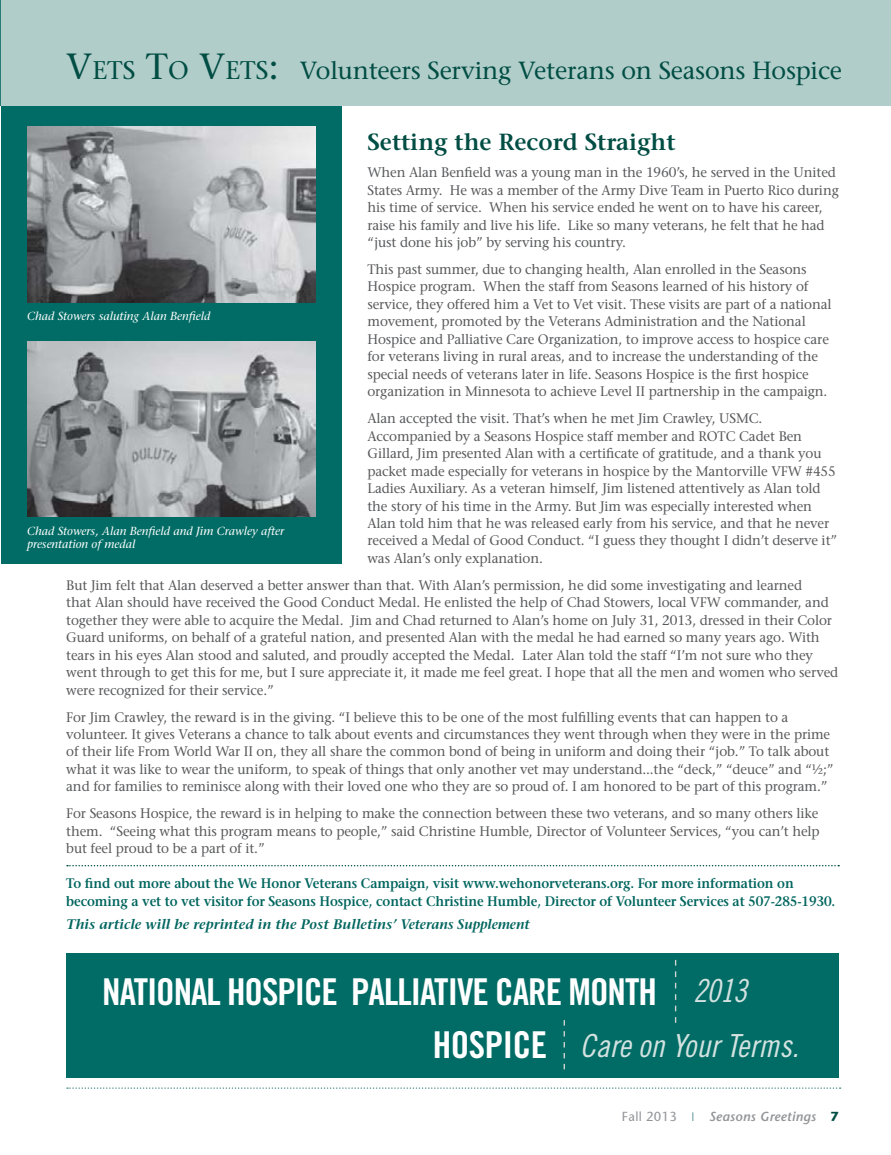
<style>
.page{position:relative;width:891px;height:1155px;background:#fff}
.page>*{position:absolute;margin:0;border:0;box-sizing:border-box;transform-origin:0 0}
.t1{font:37.05px "Trade Gothic Bold Cond Twenty";letter-spacing:-.025em;color:#fff}
.t2{font:31.8px "Trade Gothic Cond Eighteen Obl";color:#d3e2e0}
.t3{font:24.75px "Stone Serif";letter-spacing:-.01em;color:#004d43}
.t4{font:600 23.25px "Stone Serif";color:#004d43}
.t5{font:13.8px/17.4px "Stone Serif";letter-spacing:-.01em;color:#58595b}
.t6{font:600 13.8px/17.4px "Stone Serif";letter-spacing:-.01em;color:#00655e;scale:.93 1}
.t7{font:italic 600 13.8px "Stone Serif";color:#00655e}
.t8{font:italic 600 13.05px "Stone Sans";letter-spacing:.02em;color:#939598}
.t9{font:13.05px "Stone Sans";letter-spacing:.02em;color:#939598}
.t10{font:italic 11.7px/13px "Stone Serif";color:#fff}
.s1{font-size:36.3px}
.s2{font-size:25.5px}
.s3{font-family:"Trade Gothic Cond Eighteen Obl";font-size:31.8px;color:#d3e2e0}
.s4{font-family:"Trade Gothic Bold Cond Twenty";font-size:37.05px;color:#fff}
.s5{font-style:normal;font-size:11.7px;color:#55938e}
.s6{font-weight:700;font-style:normal;color:#004d43}
</style>
<div class="page">
<div style="left:1px;top:106px;width:340px;height:458px;background:#006c65"></div>
<svg style="left:67px;top:1087px;width:774px;height:1px"></svg>
<div style="left:1px;top:0;width:890px;height:106px;background:#b1cdca"></div>
<div style="left:66px;top:953px;width:773px;height:124px;background:#006c65"></div>
<hr style="left:0;top:0;width:1px;height:106px;background:#267b75">
<img style="left:27px;top:127px;width:288px;height:175px">
<img style="left:27px;top:341px;width:288px;height:176px">
<svg style="left:67px;top:865px;width:772px;height:1px"></svg>
<svg style="left:675px;top:960px;width:1px;height:62px"></svg>
<svg style="left:564px;top:1020px;width:1px;height:49px"></svg>
<h3 class="t3" style="left:66px;top:61px;width:777px"><span class="s1">V</span><span class="s2">ETS</span> <span class="s1">T</span><span class="s2">O</span> <span class="s1">V</span><span class="s2">ETS</span><span class="s1">:</span> Volunteers Serving Veterans on Seasons Hospice</h3>
<h3 class="t4" style="left:367px;top:133px;width:310px">Setting the Record Straight</h3>
<p class="t5" style="left:367px;top:165px;width:473px">When Alan Benfield was a young man in the 1960’s, he served in the United States Army. He was a member of the Army Dive Team in Puerto Rico during his time of service. When his service ended he went on to have his career, raise his family and live his life. Like so many veterans, he felt that he had “just done his job” by serving his country.</p>
<p class="t5" style="left:367px;top:262px;width:466px">This past summer, due to changing health, Alan enrolled in the Seasons Hospice program. When the staff from Seasons learned of his history of service, they offered him a Vet to Vet visit. These visits are part of a national movement, promoted by the Veterans Administration and the National Hospice and Palliative Care Organization, to improve access to hospice care for veterans living in rural areas, and to increase the understanding of the special needs of veterans later in life. Seasons Hospice is the first hospice organization in Minnesota to achieve Level II partnership in the campaign.</p>
<p class="t5" style="left:367px;top:411px;width:471px">Alan accepted the visit. That’s when he met Jim Crawley, USMC.<br>Accompanied by a Seasons Hospice staff member and ROTC Cadet Ben Gillard, Jim presented Alan with a certificate of gratitude, and a thank you packet made especially for veterans in hospice by the Mantorville VFW #455<br>Ladies Auxiliary. As a veteran himself, Jim listened attentively as Alan told the story of his time in the Army. But Jim was especially interested when Alan told him that he was released early from his service, and that he never received a Medal of Good Conduct. “I guess they thought I didn’t deserve it” was Alan’s only explanation.</p>
<p class="t5" style="left:66px;top:577px;width:773px">But Jim felt that Alan deserved a better answer than that. With Alan’s permission, he did some investigating and learned<br>that Alan should have received the Good Conduct Medal. He enlisted the help of Chad Stowers, local VFW commander, and together they were able to acquire the Medal. Jim and Chad returned to Alan’s home on July 31, 2013, dressed in their Color Guard uniforms, on behalf of a grateful nation, and presented Alan with the medal he had earned so many years ago. With tears in his eyes Alan stood and saluted, and proudly accepted the Medal. Later Alan told the staff “I’m not sure who they went through to get this for me, but I sure appreciate it, it made me feel great. I hope that all the men and women who served were recognized for their service.”</p>
<p class="t5" style="left:66px;top:709px;width:769px">For Jim Crawley, the reward is in the giving. “I believe this to be one of the most fulfilling events that can happen to a volunteer. It gives Veterans a chance to talk about events and circumstances they went through when they were in the prime of their life From World War II on, they all share the common bond of being in uniform and doing their “job.” To talk about what it was like to wear the uniform, to speak of things that only another vet may understand...the “deck,” “deuce” and “½;” and for families to reminisce along with their loved one who they are so proud of. I am honored to be part of this program.”</p>
<p class="t5" style="left:66px;top:806px;width:755px;text-align:justify">For Seasons Hospice, the reward is in helping to make the connection between these two veterans, and so many others like them. “Seeing what this program means to people,” said Christine Humble, Director of Volunteer Services, “you can’t help but feel proud to be a part of it.”</p>
<p class="t6" style="left:66px;top:876px;width:829px">To find out more about the We Honor Veterans Campaign, visit www.wehonorveterans.org. For more information on becoming a vet to vet visitor for Seasons Hospice, contact Christine Humble, Director of Volunteer Services at 507-285-1930.</p>
<p class="t7" style="left:66px;top:918px;width:465px">This article will be reprinted in the Post Bulletins’ Veterans Supplement</p>
<p class="t10" style="left:27px;top:311px;width:185px">Chad Stowers saluting Alan Benfield</p>
<p class="t10" style="left:27px;top:525px;width:259px">Chad Stowers, Alan Benfield and Jim Crawley after presentation of medal</p>
<h1 class="t1" style="left:102px;top:977px;width:646px">NATIONAL HOSPICE PALLIATIVE CARE MONTH <span class="s3">2013</span></h1>
<h2 class="t2" style="left:433px;top:1033px;width:367px"><span class="s4">HOSPICE</span> Care on Your Terms.</h2>
<p class="t9" style="left:622px;top:1111px;width:56px">Fall 2013</p>
<p class="t8" style="left:692px;top:1111px;width:149px"><span class="s5">|</span> Seasons Greetings <span class="s6">7</span></p>
</div>
